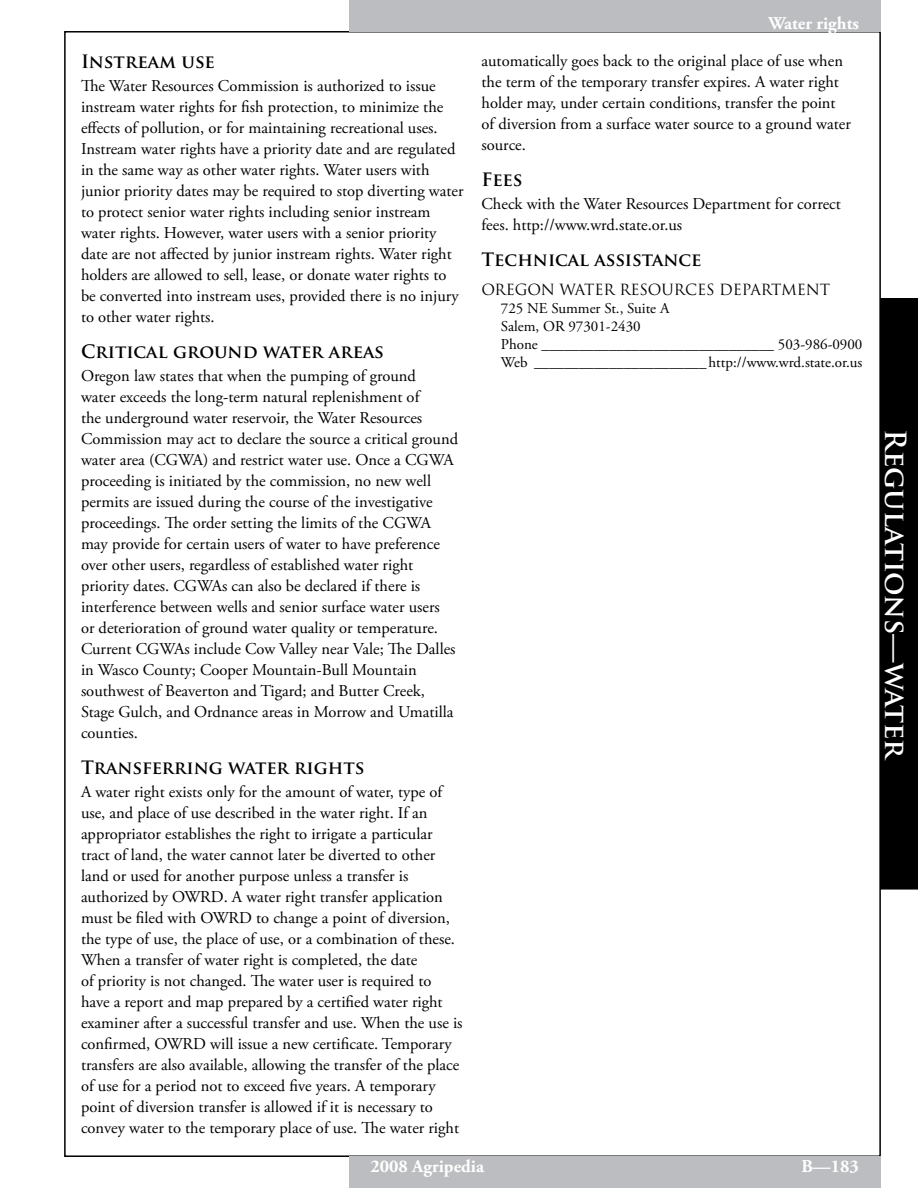
<style>
.page{position:relative;width:918px;height:1188px;background:#fff}
.page>*{position:absolute;margin:0;border:0;box-sizing:border-box;transform-origin:0 0}
.t1{font:700 28.5px "Trajan Pro";color:#fff}
.t2{font:700 18px "Trajan Pro";letter-spacing:-.02em;color:#000}
.t3{font:700 18px "Adobe Garamond Pro";color:#fff}
.t4{font:700 18px "Trajan Pro";letter-spacing:-.07em;color:#000}
.t5{font:16.5px/21px "Adobe Garamond Pro";color:#000}
.t6{font:15px/18px "Adobe Garamond Pro";color:#000}
.t7{font:15px "Trajan Pro";letter-spacing:-.01em;color:#000}
</style>
<div class="page">
<div style="left:880px;top:299px;width:38px;height:590px;background:#000"></div>
<div style="left:349px;top:0;width:532px;height:32px;background:#bcbdc0"></div>
<div style="left:349px;top:1157px;width:531px;height:31px;background:#bcbdc0"></div>
<p class="t2" style="left:81px;top:50px;width:135px">Instream use</p>
<p class="t5" style="left:81px;top:76px;width:384px">The Water Resources Commission is authorized to issue instream water rights for fish protection, to minimize the effects of pollution, or for maintaining recreational uses.<br>Instream water rights have a priority date and are regulated in the same way as other water rights. Water users with junior priority dates may be required to stop diverting water to protect senior water rights including senior instream water rights. However, water users with a senior priority date are not affected by junior instream rights. Water right holders are allowed to sell, lease, or donate water rights to be converted into instream uses, provided there is no injury to other water rights.</p>
<p class="t2" style="left:81px;top:340px;width:304px">Critical ground water areas</p>
<p class="t5" style="left:81px;top:366px;width:379px">Oregon law states that when the pumping of ground<br>water exceeds the long-term natural replenishment of<br>the underground water reservoir, the Water Resources Commission may act to declare the source a critical ground water area (CGWA) and restrict water use. Once a CGWA proceeding is initiated by the commission, no new well permits are issued during the course of the investigative proceedings. The order setting the limits of the CGWA may provide for certain users of water to have preference over other users, regardless of established water right priority dates. CGWAs can also be declared if there is interference between wells and senior surface water users<br>or deterioration of ground water quality or temperature.<br>Current CGWAs include Cow Valley near Vale; The Dalles in Wasco County; Cooper Mountain-Bull Mountain southwest of Beaverton and Tigard; and Butter Creek, Stage Gulch, and Ordnance areas in Morrow and Umatilla counties.</p>
<p class="t4" style="left:81px;top:756px;width:285px">Transferring water rights</p>
<p class="t5" style="left:81px;top:782px;width:383px">A water right exists only for the amount of water, type of use, and place of use described in the water right. If an appropriator establishes the right to irrigate a particular tract of land, the water cannot later be diverted to other land or used for another purpose unless a transfer is authorized by OWRD. A water right transfer application must be filed with OWRD to change a point of diversion, the type of use, the place of use, or a combination of these.<br>When a transfer of water right is completed, the date<br>of priority is not changed. The water user is required to have a report and map prepared by a certified water right examiner after a successful transfer and use. When the use is confirmed, OWRD will issue a new certificate. Temporary transfers are also available, allowing the transfer of the place of use for a period not to exceed five years. A temporary point of diversion transfer is allowed if it is necessary to convey water to the temporary place of use. The water right</p>
<p class="t3" style="left:768px;top:13px;width:92px">Water rights</p>
<p class="t5" style="left:482px;top:51px;width:371px">automatically goes back to the original place of use when the term of the temporary transfer expires. A water right holder may, under certain conditions, transfer the point of diversion from a surface water source to a ground water source.</p>
<p class="t2" style="left:482px;top:168px;width:42px">Fees</p>
<p class="t5" style="left:482px;top:194px;width:361px">Check with the Water Resources Department for correct fees. http://www.wrd.state.or.us</p>
<p class="t2" style="left:482px;top:249px;width:222px">Technical assistance</p>
<p class="t7" style="left:482px;top:280px;width:148px">OREGON WATE R RES</p>
<p class="t7" style="left:648px;top:280px;width:48px">OURCES</p>
<p class="t7" style="left:719px;top:280px;width:113px">DE PARTME NT</p>
<p class="t6" style="left:501px;top:300px;width:363px">725 NE Summer St., Suite A<br>Salem, OR 97301-2430<br>Phone _______________________________ 503-986-0900<br>Web _______________________ http://www.wrd.state.or.us</p>
<p class="t3" style="left:370px;top:1156px;width:115px">2008 Agripedia</p>
<p class="t3" style="left:801px;top:1156px;width:59px">B—183</p>
<h1 class="t1" style="left:913px;top:429px;width:333px;rotate:90deg">Regulations—water</h1>
</div>
